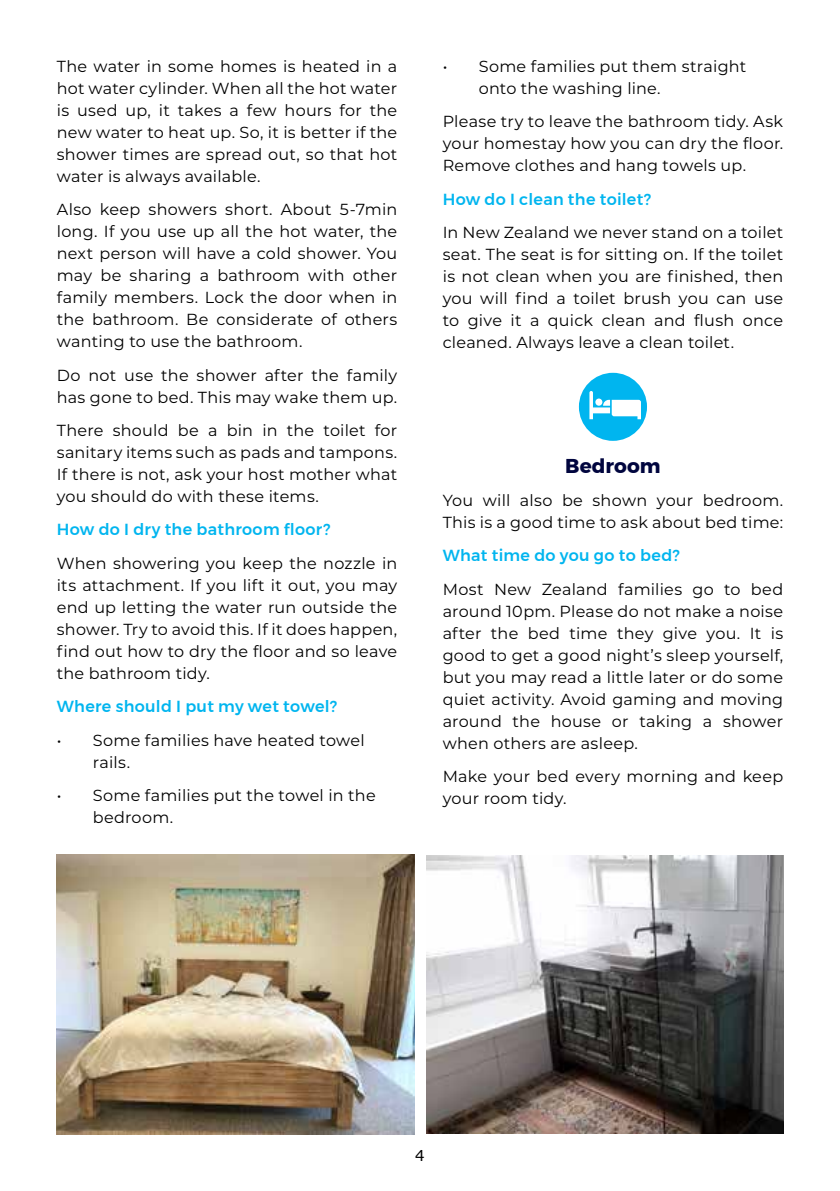
<style>
.page{position:relative;width:840px;height:1191px;background:#fff}
.page>*{position:absolute;margin:0;border:0;box-sizing:border-box;transform-origin:0 0}
.t1{font:700 20px "Montserrat";letter-spacing:.005em;color:#00053e}
.t2{font:16px/22px "Montserrat";letter-spacing:.015em;color:#000;text-align:justify}
.t3{font:500 16px "Montserrat";letter-spacing:.02em;color:#00b5ef}
.t4{font:15px "Verdana";color:#000}
</style>
<div class="page">
<img style="left:57px;top:854px;width:357px;height:280px">
<img style="left:426px;top:856px;width:357px;height:277px">
<div style="left:578px;top:373px;width:68px;height:68px;background:#00b5ef;border-radius:50%"></div>
<svg style="left:589px;top:391px;width:51px;height:28px"></svg>
<p class="t2" style="left:57px;top:55px;width:342px">The water in some homes is heated in a hot water cylinder. When all the hot water is used up, it takes a few hours for the new water to heat up. So, it is better if the shower times are spread out, so that hot water is always available.</p>
<p class="t2" style="left:57px;top:198px;width:342px">Also keep showers short. About 5-7min long. If you use up all the hot water, the next person will have a cold shower. You may be sharing a bathroom with other family members. Lock the door when in the bathroom. Be considerate of others wanting to use the bathroom.</p>
<p class="t2" style="left:57px;top:363px;width:342px">Do not use the shower after the family has gone to bed. This may wake them up.</p>
<p class="t2" style="left:57px;top:419px;width:342px">There should be a bin in the toilet for sanitary items such as pads and tampons.<br>If there is not, ask your host mother what you should do with these items.</p>
<p class="t3" style="left:57px;top:517px;width:275px">How do I dry the bathroom floor?</p>
<p class="t2" style="left:57px;top:551px;width:342px">When showering you keep the nozzle in its attachment. If you lift it out, you may end up letting the water run outside the shower. Try to avoid this. If it does happen, find out how to dry the floor and so leave the bathroom tidy.</p>
<p class="t3" style="left:57px;top:694px;width:282px">Where should I put my wet towel?</p>
<p class="t2" style="left:93px;top:728px;width:273px;text-indent:-36px">• Some families have heated towel rails.</p>
<p class="t2" style="left:93px;top:783px;width:284px;text-indent:-36px">• Some families put the towel in the bedroom.</p>
<p class="t2" style="left:478px;top:55px;width:269px;text-indent:-36px">• Some families put them straight onto the washing line.</p>
<p class="t2" style="left:442px;top:110px;width:342px">Please try to leave the bathroom tidy. Ask your homestay how you can dry the floor.<br>Remove clothes and hang towels up.</p>
<p class="t3" style="left:442px;top:186px;width:210px">How do I clean the toilet?</p>
<p class="t2" style="left:442px;top:221px;width:342px">In New Zealand we never stand on a toilet seat. The seat is for sitting on. If the toilet is not clean when you are finished, then you will find a toilet brush you can use to give it a quick clean and flush once cleaned. Always leave a clean toilet.</p>
<p class="t1" style="left:565px;top:449px;width:97px">Bedroom</p>
<p class="t2" style="left:442px;top:489px;width:342px">You will also be shown your bedroom.<br>This is a good time to ask about bed time:</p>
<p class="t3" style="left:442px;top:543px;width:238px">What time do you go to bed?</p>
<p class="t2" style="left:442px;top:577px;width:342px">Most New Zealand families go to bed around 10pm. Please do not make a noise after the bed time they give you. It is good to get a good night’s sleep yourself, but you may read a little later or do some quiet activity. Avoid gaming and moving around the house or taking a shower when others are asleep.</p>
<p class="t2" style="left:442px;top:765px;width:342px">Make your bed every morning and keep your room tidy.</p>
<p class="t4" style="left:415px;top:1145px;width:11px">4</p>
</div>
